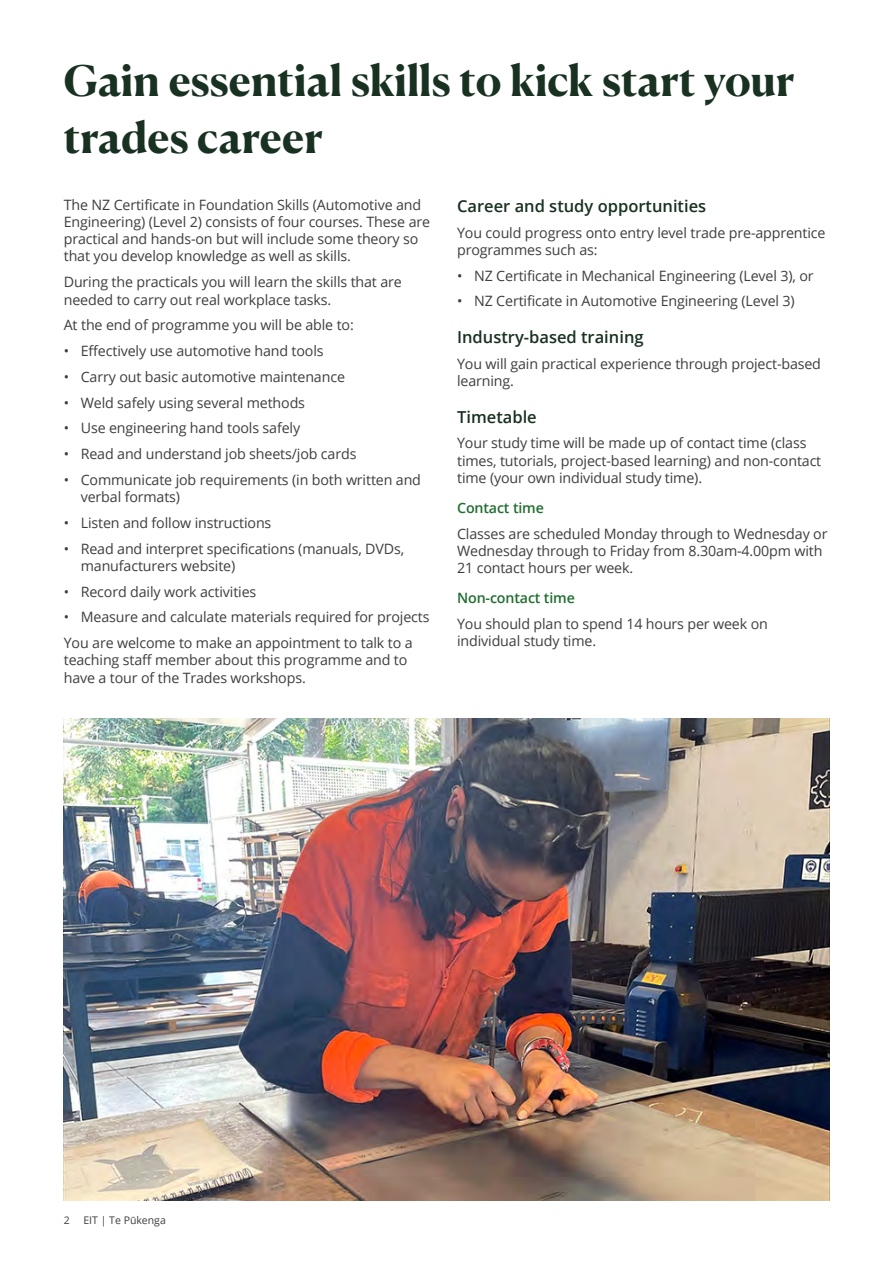
<style>
.page{position:relative;width:893px;height:1263px;background:#fff}
.page>*{position:absolute;margin:0;border:0;box-sizing:border-box;transform-origin:0 0}
.t1{font:700 42px/57px "Canela Deck";letter-spacing:-.005em;color:#183121}
.t2{font:600 16.5px "Open Sans";color:#183121}
.t3{font:14.25px/17.2px "Open Sans";letter-spacing:-.01em;color:#3e3e3f}
.t4{font:600 14.25px "Open Sans";letter-spacing:-.01em;color:#216e31}
.t5{font:10.5px "Open Sans";color:#3e3e3f}
</style>
<div class="page">
<img style="left:64px;top:719px;width:765px;height:481px">
<h1 class="t1" style="left:64px;top:48px;width:732px">Gain essential skills to kick start your trades career</h1>
<p class="t3" style="left:64px;top:196px;width:368px">The NZ Certificate in Foundation Skills (Automotive and Engineering) (Level 2) consists of four courses. These are practical and hands-on but will include some theory so that you develop knowledge as well as skills.</p>
<p class="t3" style="left:64px;top:273px;width:340px">During the practicals you will learn the skills that are needed to carry out real workplace tasks.</p>
<p class="t3" style="left:64px;top:316px;width:292px">At the end of programme you will be able to:</p>
<p class="t3" style="left:64px;top:342px;width:261px">• Effectively use automotive hand tools</p>
<p class="t3" style="left:64px;top:368px;width:283px">• Carry out basic automotive maintenance</p>
<p class="t3" style="left:64px;top:393px;width:243px">• Weld safely using several methods</p>
<p class="t3" style="left:64px;top:419px;width:238px">• Use engineering hand tools safely</p>
<p class="t3" style="left:64px;top:445px;width:294px">• Read and understand job sheets/job cards</p>
<p class="t3" style="left:81px;top:471px;width:342px;text-indent:-17px">• Communicate job requirements (in both written and verbal formats)</p>
<p class="t3" style="left:64px;top:514px;width:209px">• Listen and follow instructions</p>
<p class="t3" style="left:81px;top:539px;width:325px;text-indent:-17px">• Read and interpret specifications (manuals, DVDs, manufacturers website)</p>
<p class="t3" style="left:64px;top:582px;width:194px">• Record daily work activities</p>
<p class="t3" style="left:64px;top:604px;width:367px;line-height:25.8px">• Measure and calculate materials required for projects<br>You are welcome to make an appointment to talk to a</p>
<p class="t3" style="left:64px;top:651px;width:345px">teaching staff member about this programme and to have a tour of the Trades workshops.</p>
<p class="t2" style="left:457px;top:195px;width:251px">Career and study opportunities</p>
<p class="t3" style="left:457px;top:224px;width:370px">You could progress onto entry level trade pre-apprentice programmes such as:</p>
<p class="t3" style="left:457px;top:267px;width:358px">• NZ Certificate in Mechanical Engineering (Level 3), or</p>
<p class="t3" style="left:457px;top:292px;width:339px">• NZ Certificate in Automotive Engineering (Level 3)</p>
<p class="t2" style="left:457px;top:326px;width:188px">Industry-based training</p>
<p class="t3" style="left:457px;top:355px;width:365px">You will gain practical experience through project-based learning.</p>
<p class="t2" style="left:457px;top:405px;width:81px">Timetable</p>
<p class="t3" style="left:457px;top:434px;width:366px">Your study time will be made up of contact time (class times, tutorials, project-based learning) and non-contact time (your own individual study time).</p>
<p class="t4" style="left:457px;top:498px;width:88px">Contact time</p>
<p class="t3" style="left:457px;top:524px;width:372px">Classes are scheduled Monday through to Wednesday or<br>Wednesday through to Friday from 8.30am-4.00pm with<br>21 contact hours per week.</p>
<p class="t4" style="left:457px;top:588px;width:119px">Non-contact time</p>
<p class="t3" style="left:457px;top:615px;width:312px">You should plan to spend 14 hours per week on individual study time.</p>
<p class="t5" style="left:64px;top:1213px;width:8px">2</p>
<p class="t5" style="left:83px;top:1213px;width:84px">EIT | Te Pūkenga</p>
</div>
